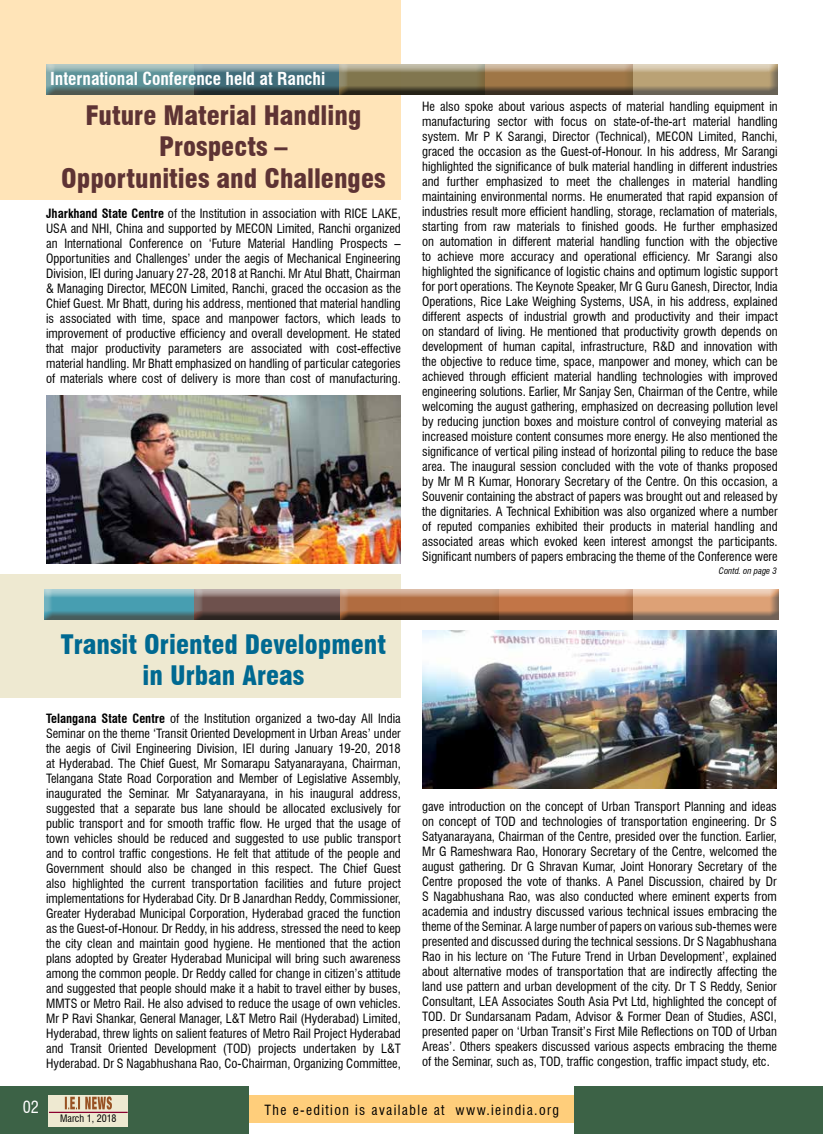
<style>
.page{position:relative;width:823px;height:1134px;background:#fff}
.page>*{position:absolute;margin:0;border:0;box-sizing:border-box;transform-origin:0 0}
.t1{font:900 condensed 26.25px/31.5px "Swiss 721 BT";color:#5e3334;text-align:center}
.t2{font:900 condensed 26.25px/31.5px "Swiss 721 BT";color:#006991;text-align:center}
.t3{font:700 condensed 17.5px "Swiss 721 BT";color:#fff}
.t4{font:condensed 16.25px "Swiss 721 BT";color:#fff}
.t5{font:condensed 13.75px "Swiss 721 BT";letter-spacing:.1em;color:#000}
.t6{font:condensed 12.5px/15px "Swiss 721 BT";color:#000;text-align:justify}
.t7{font:condensed 10px "Swiss 721 BT";color:#000}
.t8{font:italic condensed 8.75px "Swiss 721 BT";color:#000}
.s1{font-weight:700}
</style>
<div class="page">
<div style="left:0;top:574px;width:400px;height:124px;background:#eee9d1"></div>
<div style="left:0;top:0;width:400px;height:199px;background:#ffe4b8"></div>
<div style="left:243px;top:1096px;width:337px;height:27px;background:#ffce7b"></div>
<div style="left:0;top:1086px;width:248px;height:48px;background:#3c6246"></div>
<div style="left:574px;top:1086px;width:248px;height:48px;background:#3c6246"></div>
<div style="left:49px;top:1095px;width:79px;height:32px;background:#eee9d1"></div>
<svg style="left:65px;top:1096px;width:47px;height:13px"></svg>
<hr style="left:49px;top:1112px;width:79px;height:1px;background:#8b0030">
<div style="left:41px;top:64px;width:445px;height:31px;background:#000;opacity:.75"></div>
<div style="left:334px;top:59px;width:444px;height:36px;background:#fff"></div>
<div style="left:334px;top:64px;width:444px;height:31px;background:#000;opacity:.75"></div>
<div style="left:40px;top:589px;width:460px;height:31px;background:#000;opacity:.75"></div>
<div style="left:189px;top:589px;width:444px;height:31px;background:#000;opacity:.75"></div>
<div style="left:335px;top:584px;width:443px;height:35px;background:#fff"></div>
<div style="left:335px;top:589px;width:443px;height:31px;background:#000;opacity:.75"></div>
<hr style="left:822px;top:0;width:1px;height:192px;background:#afad8e">
<img style="left:422px;top:631px;width:354px;height:157px">
<img style="left:46px;top:396px;width:354px;height:167px">
<h2 class="t3" style="left:50px;top:69px;width:276px">International Conference held at Ranchi</h2>
<h1 class="t1" style="left:61px;top:100px;width:325px">Future Material Handling<br>Prospects –<br>Opportunities and Challenges</h1>
<p class="t6" style="left:46px;top:206px;width:356px"><span class="s1">Jharkhand State Centre</span> of the Institution in association with RICE LAKE, USA and NHI, China and supported by MECON Limited, Ranchi organized an International Conference on ‘Future Material Handling Prospects – Opportunities and Challenges’ under the aegis of Mechanical Engineering Division, IEI during January 27-28, 2018 at Ranchi. Mr Atul Bhatt, Chairman &amp; Managing Director, MECON Limited, Ranchi, graced the occasion as the Chief Guest. Mr Bhatt, during his address, mentioned that material handling is associated with time, space and manpower factors, which leads to improvement of productive efficiency and overall development. He stated that major productivity parameters are associated with cost-effective material handling. Mr Bhatt emphasized on handling of particular categories of materials where cost of delivery is more than cost of manufacturing.</p>
<p class="t6" style="left:422px;top:99px;width:357px">He also spoke about various aspects of material handling equipment in manufacturing sector with focus on state-of-the-art material handling system. Mr P K Sarangi, Director (Technical), MECON Limited, Ranchi, graced the occasion as the Guest-of-Honour. In his address, Mr Sarangi highlighted the significance of bulk material handling in different industries and further emphasized to meet the challenges in material handling maintaining environmental norms. He enumerated that rapid expansion of industries result more efficient handling, storage, reclamation of materials, starting from raw materials to finished goods. He further emphasized on automation in different material handling function with the objective to achieve more accuracy and operational efficiency. Mr Sarangi also highlighted the significance of logistic chains and optimum logistic support for port operations. The Keynote Speaker, Mr G Guru Ganesh, Director, India Operations, Rice Lake Weighing Systems, USA, in his address, explained different aspects of industrial growth and productivity and their impact on standard of living. He mentioned that productivity growth depends on development of human capital, infrastructure, R&amp;D and innovation with the objective to reduce time, space, manpower and money, which can be achieved through efficient material handling technologies with improved engineering solutions. Earlier, Mr Sanjay Sen, Chairman of the Centre, while welcoming the august gathering, emphasized on decreasing pollution level by reducing junction boxes and moisture control of conveying material as increased moisture content consumes more energy. He also mentioned the significance of vertical piling instead of horizontal piling to reduce the base area. The inaugural session concluded with the vote of thanks proposed by Mr M R Kumar, Honorary Secretary of the Centre. On this occasion, a Souvenir containing the abstract of papers was brought out and released by the dignitaries. A Technical Exhibition was also organized where a number of reputed companies exhibited their products in material handling and associated areas which evoked keen interest amongst the participants.<br>Significant numbers of papers embracing the theme of the Conference were</p>
<p class="t8" style="left:718px;top:566px;width:59px">Contd. on page 3</p>
<h1 class="t2" style="left:61px;top:628px;width:326px">Transit Oriented Development in Urban Areas</h1>
<p class="t6" style="left:46px;top:711px;width:356px"><span class="s1">Telangana State Centre</span> of the Institution organized a two-day All India Seminar on the theme ‘Transit Oriented Development in Urban Areas’ under the aegis of Civil Engineering Division, IEI during January 19-20, 2018 at Hyderabad. The Chief Guest, Mr Somarapu Satyanarayana, Chairman, Telangana State Road Corporation and Member of Legislative Assembly, inaugurated the Seminar. Mr Satyanarayana, in his inaugural address, suggested that a separate bus lane should be allocated exclusively for public transport and for smooth traffic flow. He urged that the usage of town vehicles should be reduced and suggested to use public transport and to control traffic congestions. He felt that attitude of the people and Government should also be changed in this respect. The Chief Guest also highlighted the current transportation facilities and future project implementations for Hyderabad City. Dr B Janardhan Reddy, Commissioner, Greater Hyderabad Municipal Corporation, Hyderabad graced the function as the Guest-of-Honour. Dr Reddy, in his address, stressed the need to keep the city clean and maintain good hygiene. He mentioned that the action plans adopted by Greater Hyderabad Municipal will bring such awareness among the common people. Dr Reddy called for change in citizen’s attitude and suggested that people should make it a habit to travel either by buses, MMTS or Metro Rail. He also advised to reduce the usage of own vehicles.<br>Mr P Ravi Shankar, General Manager, L&amp;T Metro Rail (Hyderabad) Limited, Hyderabad, threw lights on salient features of Metro Rail Project Hyderabad and Transit Oriented Development (TOD) projects undertaken by L&amp;T Hyderabad. Dr S Nagabhushana Rao, Co-Chairman, Organizing Committee,</p>
<p class="t6" style="left:422px;top:798px;width:356px">gave introduction on the concept of Urban Transport Planning and ideas on concept of TOD and technologies of transportation engineering. Dr S Satyanarayana, Chairman of the Centre, presided over the function. Earlier, Mr G Rameshwara Rao, Honorary Secretary of the Centre, welcomed the august gathering. Dr G Shravan Kumar, Joint Honorary Secretary of the Centre proposed the vote of thanks. A Panel Discussion, chaired by Dr S Nagabhushana Rao, was also conducted where eminent experts from academia and industry discussed various technical issues embracing the theme of the Seminar. A large number of papers on various sub-themes were presented and discussed during the technical sessions. Dr S Nagabhushana Rao in his lecture on ‘The Future Trend in Urban Development’, explained about alternative modes of transportation that are indirectly affecting the land use pattern and urban development of the city. Dr T S Reddy, Senior Consultant, LEA Associates South Asia Pvt Ltd, highlighted the concept of TOD. Dr Sundarsanam Padam, Advisor &amp; Former Dean of Studies, ASCI, presented paper on ‘Urban Transit’s First Mile Reflections on TOD of Urban Areas’. Others speakers discussed various aspects embracing the theme of the Seminar, such as, TOD, traffic congestion, traffic impact study, etc.</p>
<h3 class="t4" style="left:23px;top:1097px;width:18px">02</h3>
<p class="t7" style="left:60px;top:1113px;width:58px">March 1, 2018</p>
<p class="t5" style="left:264px;top:1101px;width:296px">The e-edition is available at www.ieindia.org</p>
</div>
